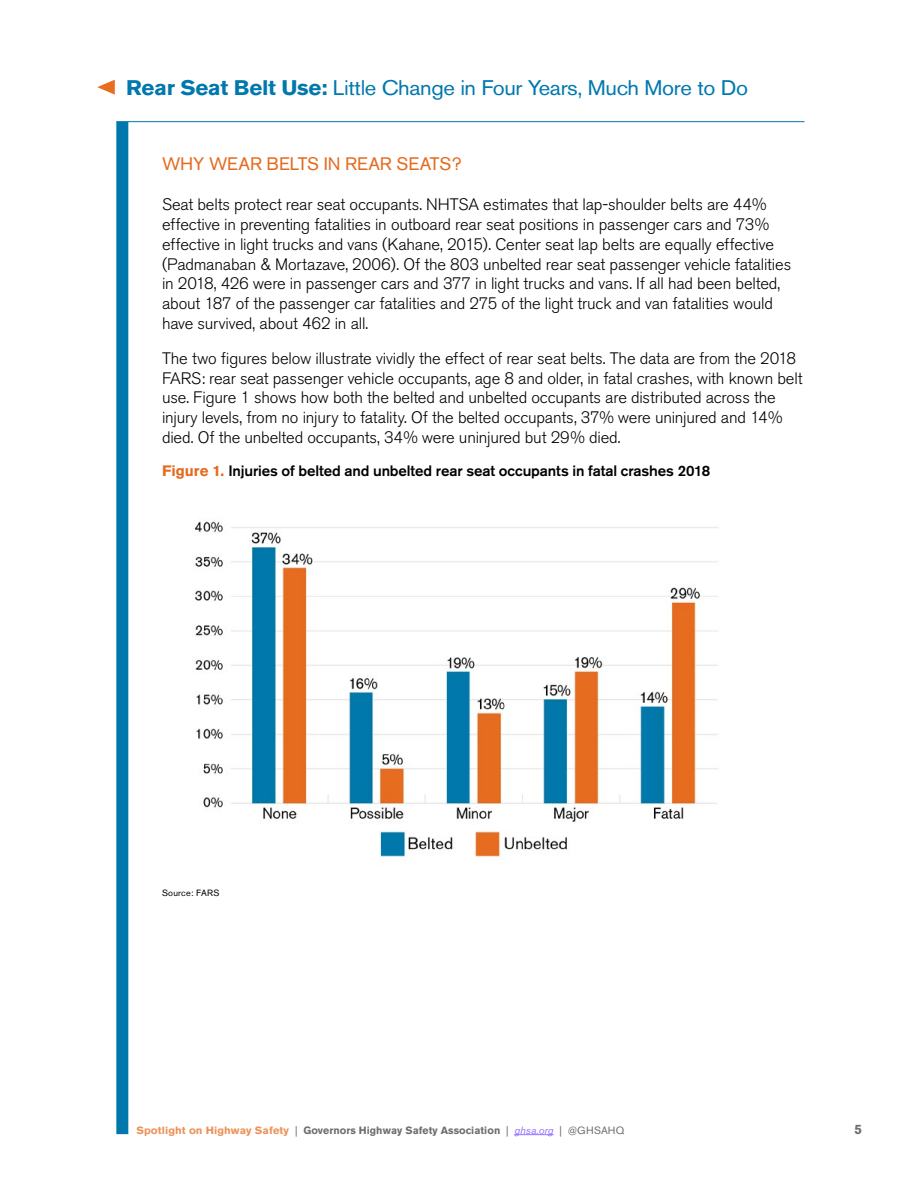
<style>
.page{position:relative;width:918px;height:1188px;background:#fff}
.page>*{position:absolute;margin:0;border:0;box-sizing:border-box;transform-origin:0 0}
.t1{font:21px "Akzidenz Grotesk BE";letter-spacing:-.015em;color:#0078ae;scale:1.06 1}
.t2{font:18px "Akzidenz Grotesk BE";letter-spacing:-.005em;color:#e56b1f}
.t3{font:300 16.5px/19.8px "Akzidenz Grotesk BE";letter-spacing:-.01em;color:#000}
.t4{font:500 15px "Akzidenz Grotesk BE";letter-spacing:-.01em;color:#000}
.t5{font:700 13.5px "Akzidenz Grotesk BE";color:#6d6e71}
.t6{font:700 10.5px "Akzidenz Grotesk BE";letter-spacing:.005em;color:#6d6e71}
.t7{font:9px "Akzidenz Grotesk BE";letter-spacing:.025em;color:#000}
.s1{font-weight:700}
.s2{font-weight:700;color:#e56b1f}
.s3{color:#ec9257}
.s4{font-weight:400}
.s5{font-weight:400;font-style:italic;color:#9470ff}
</style>
<div class="page">
<div style="left:116px;top:122px;width:12px;height:1012px;background:#0078ae"></div>
<hr style="left:116px;top:121px;width:688px;height:1px;background:#0078ae">
<svg style="left:97px;top:80px;width:18px;height:15px"></svg>
<hr style="left:514px;top:1134px;width:40px;height:1px;background:#9470ff">
<img style="left:194px;top:521px;width:524px;height:337px">
<p class="t1" style="left:126px;top:75px;width:588px"><span class="s1">Rear Seat Belt Use:</span> Little Change in Four Years, Much More to Do</p>
<p class="t2" style="left:162px;top:153px;width:301px">WHY WEAR BELTS IN REAR SEATS?</p>
<p class="t3" style="left:162px;top:195px;width:631px">Seat belts protect rear seat occupants. NHTSA estimates that lap-shoulder belts are 44% effective in preventing fatalities in outboard rear seat positions in passenger cars and 73% effective in light trucks and vans (Kahane, 2015). Center seat lap belts are equally effective (Padmanaban &amp; Mortazave, 2006). Of the 803 unbelted rear seat passenger vehicle fatalities in 2018, 426 were in passenger cars and 377 in light trucks and vans. If all had been belted, about 187 of the passenger car fatalities and 275 of the light truck and van fatalities would have survived, about 462 in all.</p>
<p class="t3" style="left:162px;top:348px;width:642px">The two figures below illustrate vividly the effect of rear seat belts. The data are from the 2018<br>FARS: rear seat passenger vehicle occupants, age 8 and older, in fatal crashes, with known belt use. Figure 1 shows how both the belted and unbelted occupants are distributed across the injury levels, from no injury to fatality. Of the belted occupants, 37% were uninjured and 14% died. Of the unbelted occupants, 34% were uninjured but 29% died.</p>
<p class="t4" style="left:162px;top:462px;width:550px"><span class="s2">Figure 1.</span> Injuries of belted and unbelted rear seat occupants in fatal crashes 2018</p>
<p class="t7" style="left:162px;top:887px;width:59px">Source: FARS</p>
<p class="t6" style="left:136px;top:1124px;width:489px"><span class="s3">Spotlight on Highway Safety</span> <span class="s4">|</span> Governors Highway Safety Association <span class="s4">|</span> <span class="s5">ghsa.org</span> <span class="s4">| @GHSAHQ</span></p>
<p class="t5" style="left:855px;top:1122px;width:9px">5</p>
</div>
